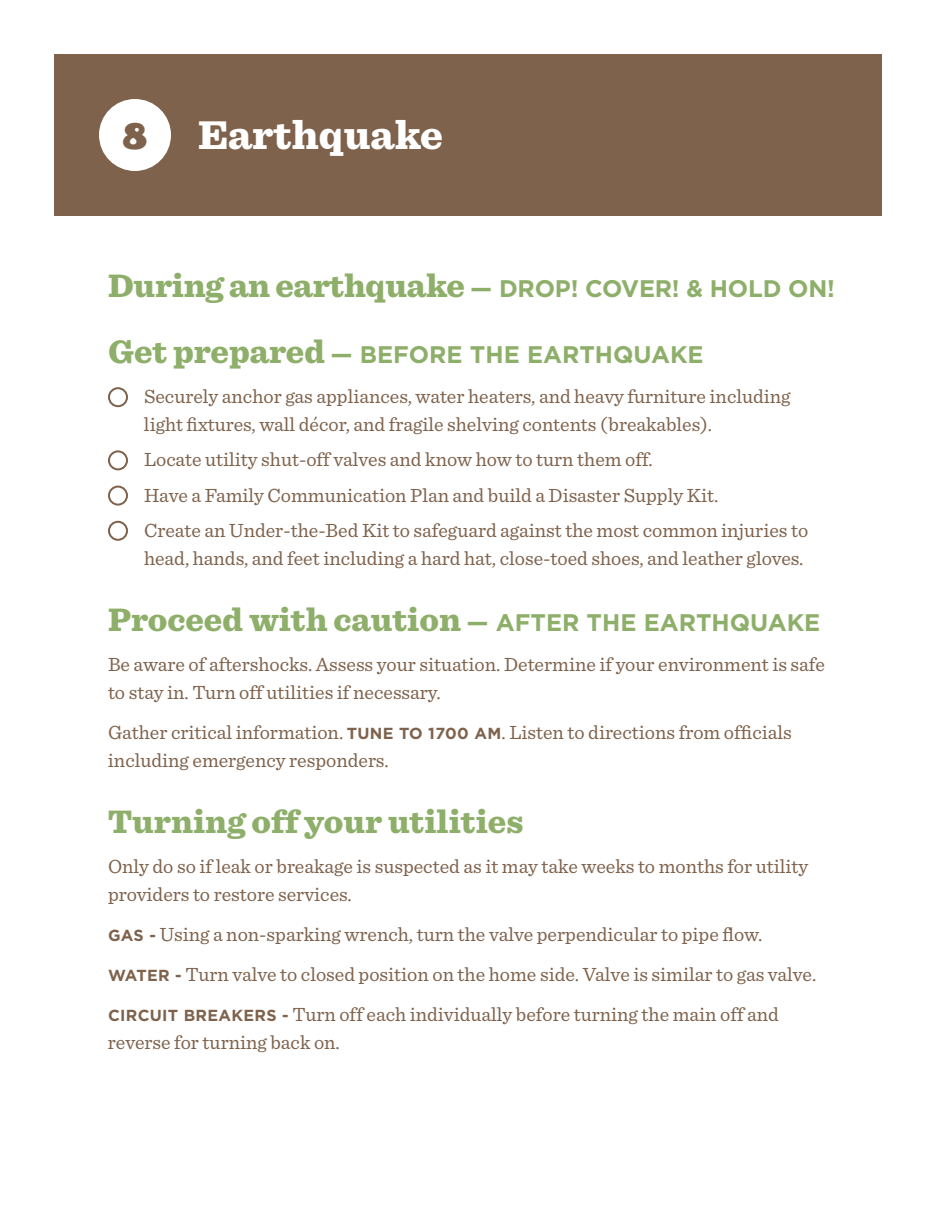
<style>
.page{position:relative;width:936px;height:1224px;background:#fff}
.page>*{position:absolute;margin:0;border:0;box-sizing:border-box;transform-origin:0 0}
.page_title{font:900 42px "Sentinel";color:#fff}
.new_heading{font:900 34px "Sentinel";color:#8eaf6a}
.t1{font:900 34px "Ziggurat";color:#7e624c}
.new_heading-2{font:700 24px "Gotham";color:#8eaf6a}
.body{font:20px/28px "Sentinel";color:#7e624c}
.s1{font-family:"Sentinel";font-weight:900;font-size:34px}
.s2{font-family:"Gotham";font-weight:700;font-size:16px}
</style>
<div class="page">
<div style="left:54px;top:54px;width:828px;height:162px;background:#7e624c"></div>
<div style="left:99px;top:99px;width:72px;height:72px;background:#fff;border-radius:50%"></div>
<div style="left:108px;top:387px;width:20px;height:20px;border:2px solid #7e624c;border-radius:50%"></div>
<div style="left:108px;top:450px;width:20px;height:20px;border:2px solid #7e624c;border-radius:50%"></div>
<div style="left:108px;top:486px;width:20px;height:20px;border:2px solid #7e624c;border-radius:50%"></div>
<div style="left:108px;top:521px;width:20px;height:20px;border:2px solid #7e624c;border-radius:50%"></div>
<p class="t1" style="left:122px;top:107px;width:26px">8</p>
<p class="page_title" style="left:198px;top:108px;width:247px">Earthquake</p>
<p class="new_heading-2" style="left:108px;top:273px;width:728px"><span class="s1">During an earthquake</span> — DROP! COVER! &amp; HOLD ON!</p>
<p class="new_heading-2" style="left:108px;top:339px;width:597px"><span class="s1">Get prepared</span> — BEFORE THE EARTHQUAKE</p>
<p class="body" style="left:144px;top:382px;width:648px">Securely anchor gas appliances, water heaters, and heavy furniture including light fixtures, wall décor, and fragile shelving contents (breakables).</p>
<p class="body" style="left:144px;top:445px;width:510px">Locate utility shut-off valves and know how to turn them off.</p>
<p class="body" style="left:144px;top:480px;width:576px">Have a Family Communication Plan and build a Disaster Supply Kit.</p>
<p class="body" style="left:144px;top:516px;width:666px">Create an Under-the-Bed Kit to safeguard against the most common injuries to head, hands, and feet including a hard hat, close-toed shoes, and leather gloves.</p>
<p class="new_heading-2" style="left:108px;top:606px;width:714px"><span class="s1">Proceed with caution</span> — AFTER THE EARTHQUAKE</p>
<p class="body" style="left:108px;top:650px;width:718px">Be aware of aftershocks. Assess your situation. Determine if your environment is safe to stay in. Turn off utilities if necessary.</p>
<p class="body" style="left:108px;top:718px;width:685px">Gather critical information. <span class="s2">TUNE TO 1700 AM</span>. Listen to directions from officials including emergency responders.</p>
<p class="new_heading" style="left:108px;top:800px;width:417px">Turning off your utilities</p>
<p class="body" style="left:108px;top:852px;width:702px">Only do so if leak or breakage is suspected as it may take weeks to months for utility providers to restore services.</p>
<p class="body" style="left:108px;top:920px;width:656px"><span class="s2">GAS -</span> Using a non-sparking wrench, turn the valve perpendicular to pipe flow.</p>
<p class="body" style="left:108px;top:960px;width:710px"><span class="s2">WATER -</span> Turn valve to closed position on the home side. Valve is similar to gas valve.</p>
<p class="body" style="left:108px;top:1000px;width:672px"><span class="s2">CIRCUIT BREAKERS -</span> Turn off each individually before turning the main off and reverse for turning back on.</p>
</div>
